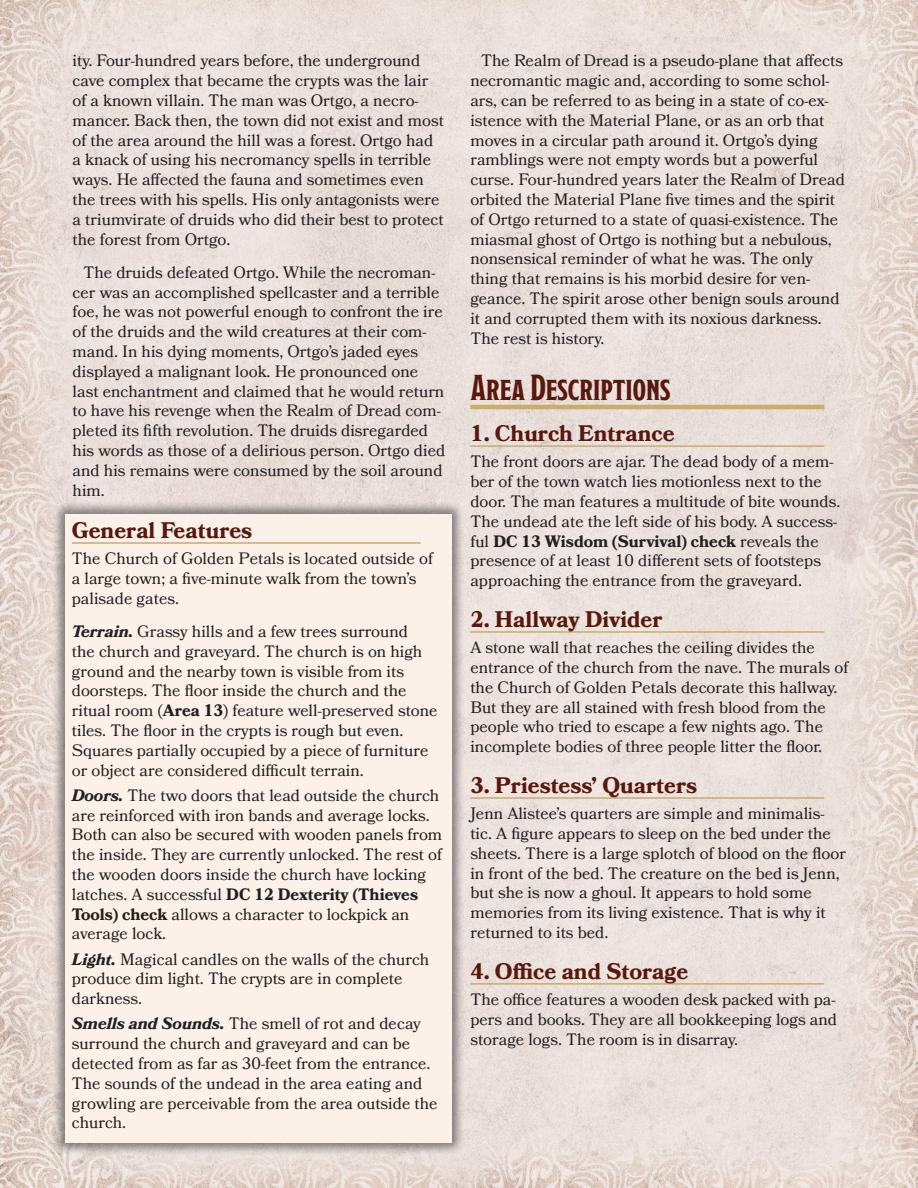
<style>
.page{position:relative;width:918px;height:1188px;background:#fff}
.page>*{position:absolute;margin:0;border:0;box-sizing:border-box;transform-origin:0 0}
.Heading_1{font:36px "Modesto Condensed";color:#58180d}
.Heading_2{font:700 22.5px "Bookmania";color:#58180d}
.Core_Body{font:16.5px/19.8px "Bookmania";color:#231f20}
.Core_Body_-_Indented{font:16.5px/19.8px "Bookmania";color:#231f20}
.Inline_Subhead{font:16.5px/19.8px "Bookmania";color:#231f20}
.s1{font-weight:700;font-style:italic}
.s2{font-weight:700}
</style>
<div class="page">
<img style="left:0;top:0;width:918px;height:1188px">
<hr style="left:470px;top:405px;width:354px;height:4px;background:#c9ad6a">
<hr style="left:470px;top:445px;width:354px;height:2px;background:#c9ad6a">
<hr style="left:470px;top:631px;width:354px;height:2px;background:#c9ad6a">
<hr style="left:470px;top:797px;width:354px;height:2px;background:#c9ad6a">
<hr style="left:470px;top:983px;width:354px;height:2px;background:#c9ad6a">
<div style="left:52px;top:501px;width:412px;height:655px;background:#231f20;opacity:.5"></div>
<div style="left:65px;top:514px;width:387px;height:629px;background:#fbf1e8"></div>
<hr style="left:72px;top:542px;width:349px;height:2px;background:#c9ad6a">
<p class="Core_Body" style="left:73px;top:51px;width:373px">ity. Four-hundred years before, the underground cave complex that became the crypts was the lair of a known villain. The man was Ortgo, a necro&shy;mancer. Back then, the town did not exist and most of the area around the hill was a forest. Ortgo had a knack of using his necromancy spells in terrible ways. He affected the fauna and sometimes even the trees with his spells. His only antagonists were a triumvirate of druids who did their best to protect the forest from Ortgo.</p>
<p class="Core_Body_-_Indented" style="left:73px;top:262px;width:374px;text-indent:11px">The druids defeated Ortgo. While the necroman&shy;cer was an accomplished spellcaster and a terrible foe, he was not powerful enough to confront the ire of the druids and the wild creatures at their com&shy;mand. In his dying moments, Ortgo’s jaded eyes displayed a malignant look. He pronounced one last enchantment and claimed that he would return to have his revenge when the Realm of Dread com&shy;pleted its fifth revolution. The druids disregarded his words as those of a delirious person. Ortgo died and his remains were consumed by the soil around him.</p>
<p class="Heading_2" style="left:72px;top:517px;width:182px">General Features</p>
<p class="Core_Body" style="left:72px;top:549px;width:363px">The Church of Golden Petals is located outside of a large town; a five-minute walk from the town’s palisade gates.</p>
<p class="Inline_Subhead" style="left:72px;top:622px;width:367px"><span class="s1">Terrain.</span> Grassy hills and a few trees surround<br>the church and graveyard. The church is on high ground and the nearby town is visible from its doorsteps. The floor inside the church and the ritual room (<span class="s2">Area 13</span>) feature well-preserved stone tiles. The floor in the crypts is rough but even.<br>Squares partially occupied by a piece of furniture or object are considered difficult terrain.</p>
<p class="Inline_Subhead" style="left:72px;top:785px;width:372px"><span class="s1">Doors.</span> The two doors that lead outside the church are reinforced with iron bands and average locks.<br>Both can also be secured with wooden panels from the inside. They are currently unlocked. The rest of the wooden doors inside the church have locking latches. A successful <span class="s2">DC 12 Dexterity (Thieves Tools) check</span> allows a character to lockpick an average lock.</p>
<p class="Inline_Subhead" style="left:72px;top:949px;width:359px"><span class="s1">Light.</span> Magical candles on the walls of the church produce dim light. The crypts are in complete darkness.</p>
<p class="Inline_Subhead" style="left:72px;top:1014px;width:367px"><span class="s1">Smells and Sounds.</span> The smell of rot and decay surround the church and graveyard and can be detected from as far as 30-feet from the entrance.<br>The sounds of the undead in the area eating and growling are perceivable from the area outside the church.</p>
<p class="Core_Body_-_Indented" style="left:470px;top:51px;width:376px;text-indent:11px">The Realm of Dread is a pseudo-plane that affects necromantic magic and, according to some schol&shy;ars, can be referred to as being in a state of co-ex&shy;istence with the Material Plane, or as an orb that moves in a circular path around it. Ortgo’s dying ramblings were not empty words but a powerful curse. Four-hundred years later the Realm of Dread orbited the Material Plane five times and the spirit of Ortgo returned to a state of quasi-existence. The miasmal ghost of Ortgo is nothing but a nebulous, nonsensical reminder of what he was. The only thing that remains is his morbid desire for ven&shy;geance. The spirit arose other benign souls around it and corrupted them with its noxious darkness.<br>The rest is history.</p>
<p class="Heading_1" style="left:470px;top:370px;width:201px">Area Descriptions</p>
<p class="Heading_2" style="left:470px;top:420px;width:206px">1. Church Entrance</p>
<p class="Core_Body" style="left:470px;top:452px;width:372px">The front doors are ajar. The dead body of a mem&shy;ber of the town watch lies motionless next to the door. The man features a multitude of bite wounds.<br>The undead ate the left side of his body. A success&shy;ful <span class="s2">DC 13 Wisdom (Survival) check</span> reveals the presence of at least 10 different sets of footsteps approaching the entrance from the graveyard.</p>
<p class="Heading_2" style="left:470px;top:606px;width:194px">2. Hallway Divider</p>
<p class="Core_Body" style="left:470px;top:638px;width:379px">A stone wall that reaches the ceiling divides the entrance of the church from the nave. The murals of the Church of Golden Petals decorate this hallway.<br>But they are all stained with fresh blood from the people who tried to escape a few nights ago. The incomplete bodies of three people litter the floor.</p>
<p class="Heading_2" style="left:470px;top:772px;width:228px">3. Priestess’ Quarters</p>
<p class="Core_Body" style="left:470px;top:804px;width:377px">Jenn Alistee’s quarters are simple and minimalis&shy;tic. A figure appears to sleep on the bed under the sheets. There is a large splotch of blood on the floor in front of the bed. The creature on the bed is Jenn, but she is now a ghoul. It appears to hold some memories from its living existence. That is why it returned to its bed.</p>
<p class="Heading_2" style="left:470px;top:958px;width:220px">4. Office and Storage</p>
<p class="Core_Body" style="left:470px;top:989px;width:368px;text-align:justify">The office features a wooden desk packed with pa&shy;pers and books. They are all bookkeeping logs and storage logs. The room is in disarray.</p>
</div>
